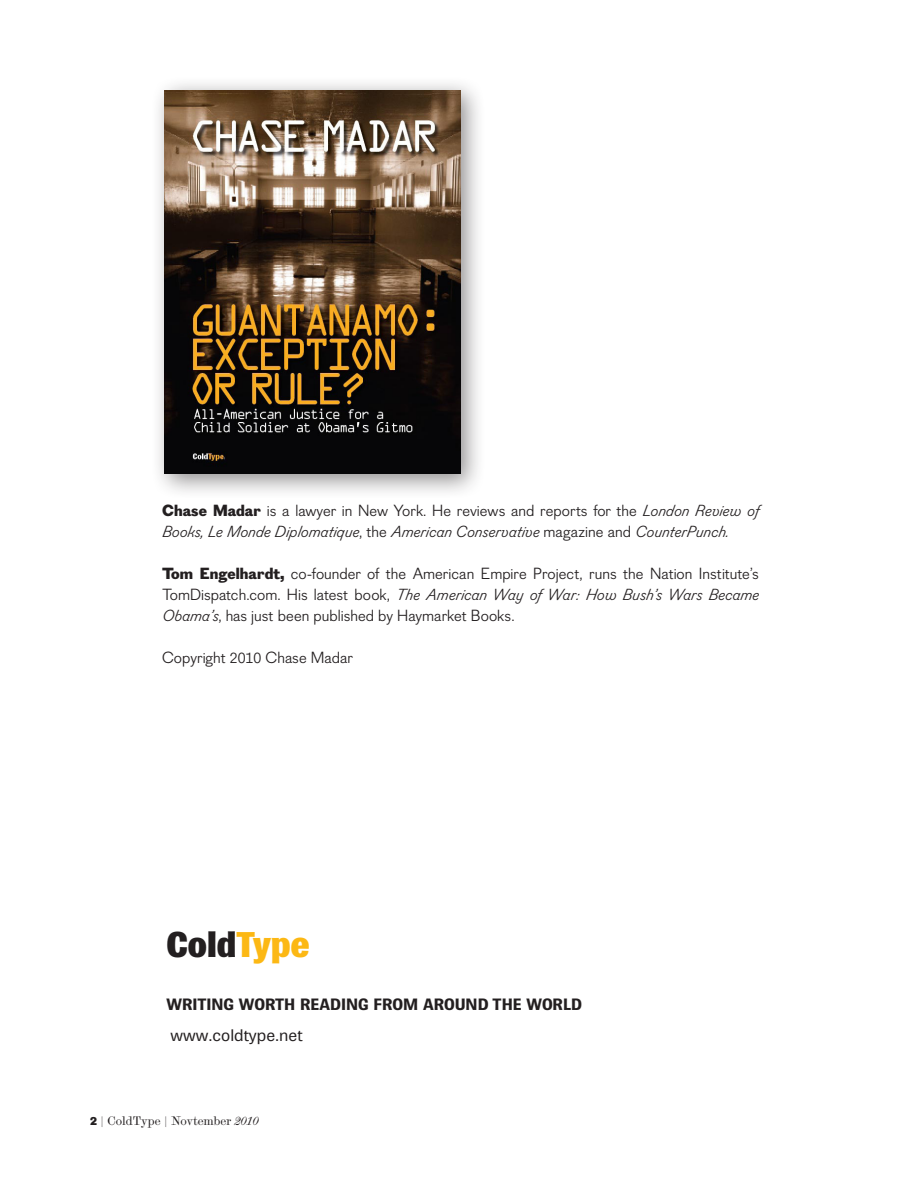
<style>
.page{position:relative;width:918px;height:1188px;background:#fff}
.page>*{position:absolute;margin:0;border:0;box-sizing:border-box;transform-origin:0 0}
.Text2_text{font:900 expanded 36px "Times Brown";color:#231f20}
.Text2_text-2{font:15.75px/21px "Figgins Sans";color:#231f20;text-align:justify}
.Text2_text-3{font:italic 15.75px/21px "Figgins Sans";color:#231f20}
.Text2_text-4{font:700 15.75px "Times Brown";color:#231f20}
.Text2_text-5{font:15.75px "Times Brown";color:#231f20}
.t1{font:12px "Scotch Modern";color:#231f20}
.s1{font-weight:800;font-style:normal}
.s2{font-style:normal}
.s3{font-weight:800}
.s4{font-style:italic}
.s5{color:#fcb814}
.s6{font-family:"Figgins Sans";font-weight:800}
</style>
<div class="page">
<div style="left:149px;top:75px;width:336px;height:424px;background:#231f20;opacity:.5"></div>
<img style="left:165px;top:90px;width:295px;height:384px">
<p class="Text2_text-3" style="left:162px;top:501px;width:598px"><span class="s1">Chase Madar</span> <span class="s2">is a lawyer in New York. He reviews and reports for the</span> London Review of<br>Books, Le Monde Diplomatique<span class="s2">, the</span> American Conservative <span class="s2">magazine and</span> CounterPunch.</p>
<p class="Text2_text-2" style="left:162px;top:564px;width:599px"><span class="s3">Tom Engelhardt,</span> co-founder of the American Empire Project, runs the Nation Institute’s TomDispatch.com. His latest book, <span class="s4">The American Way of War: How Bush’s Wars Became Obama’s</span>, has just been published by Haymarket Books.</p>
<p class="Text2_text-2" style="left:162px;top:648px;width:193px">Copyright 2010 Chase Madar</p>
<p class="Text2_text" style="left:166px;top:924px;width:145px">Cold<span class="s5">Type</span></p>
<p class="Text2_text-4" style="left:166px;top:994px;width:417px">WRITING WORTH READING FROM AROUND THE WORLD</p>
<p class="Text2_text-5" style="left:171px;top:1026px;width:134px">www.coldtype.net</p>
<p class="t1" style="left:90px;top:1114px;width:170px"><span class="s6">2</span> | ColdType | Novtember <span class="s4">2010</span></p>
</div>
